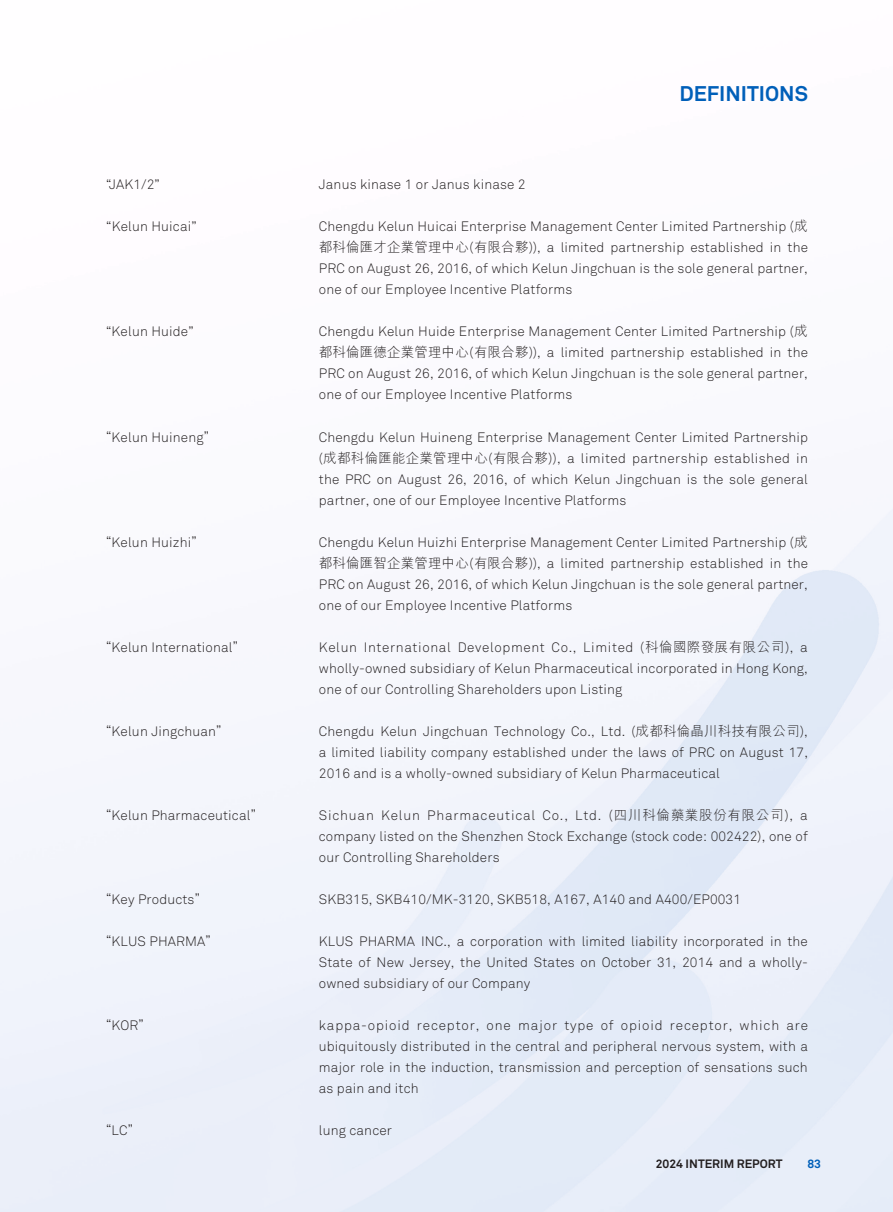
<style>
.page{position:relative;width:893px;height:1212px;background:#fff}
.page>*{position:absolute;margin:0;border:0;box-sizing:border-box;transform-origin:0 0}
.t1{font:700 21px "Akkurat Pro";color:#005fb9}
.t2{font:13.5px/21px "Akkurat Light Pro";letter-spacing:.01em;color:#231f20;text-align:justify}
.t3{font:700 12px "Akkurat Pro";color:#231f20}
.t4{font:700 12px "Akkurat Pro";color:#005fb9}
.s1{font-family:"M Hei HK";font-weight:300}
</style>
<div class="page">
<h1 class="t1" style="left:679px;top:81px;width:130px">DEFINITIONS</h1>
<p class="t2" style="left:106px;top:174px;width:55px">“JAK1/2”</p>
<p class="t2" style="left:319px;top:174px;width:208px">Janus kinase 1 or Janus kinase 2</p>
<p class="t2" style="left:106px;top:216px;width:92px">“Kelun Huicai”</p>
<p class="t2" style="left:319px;top:216px;width:491px">Chengdu Kelun Huicai Enterprise Management Center Limited Partnership (<span class="s1">成都科倫匯才企業管理中心</span>(<span class="s1">有限合夥</span>)), a limited partnership established in the PRC on August 26, 2016, of which Kelun Jingchuan is the sole general partner, one of our Employee Incentive Platforms</p>
<p class="t2" style="left:106px;top:321px;width:89px">“Kelun Huide”</p>
<p class="t2" style="left:319px;top:321px;width:491px">Chengdu Kelun Huide Enterprise Management Center Limited Partnership (<span class="s1">成都科倫匯德企業管理中心</span>(<span class="s1">有限合夥</span>)), a limited partnership established in the PRC on August 26, 2016, of which Kelun Jingchuan is the sole general partner, one of our Employee Incentive Platforms</p>
<p class="t2" style="left:106px;top:426px;width:104px">“Kelun Huineng”</p>
<p class="t2" style="left:319px;top:426px;width:491px">Chengdu Kelun Huineng Enterprise Management Center Limited Partnership (<span class="s1">成都科倫匯能企業管理中心</span>(<span class="s1">有限合夥</span>)), a limited partnership established in the PRC on August 26, 2016, of which Kelun Jingchuan is the sole general partner, one of our Employee Incentive Platforms</p>
<p class="t2" style="left:106px;top:532px;width:92px">“Kelun Huizhi”</p>
<p class="t2" style="left:319px;top:532px;width:491px">Chengdu Kelun Huizhi Enterprise Management Center Limited Partnership (<span class="s1">成都科倫匯智企業管理中心</span>(<span class="s1">有限合夥</span>)), a limited partnership established in the PRC on August 26, 2016, of which Kelun Jingchuan is the sole general partner, one of our Employee Incentive Platforms</p>
<p class="t2" style="left:106px;top:637px;width:133px">“Kelun International”</p>
<p class="t2" style="left:319px;top:637px;width:491px">Kelun International Development Co., Limited (<span class="s1">科倫國際發展有限公司</span>), a wholly-owned subsidiary of Kelun Pharmaceutical incorporated in Hong Kong, one of our Controlling Shareholders upon Listing</p>
<p class="t2" style="left:106px;top:721px;width:117px">“Kelun Jingchuan”</p>
<p class="t2" style="left:319px;top:721px;width:491px">Chengdu Kelun Jingchuan Technology Co., Ltd. (<span class="s1">成都科倫晶川科技有限公司</span>), a limited liability company established under the laws of PRC on August 17, 2016 and is a wholly-owned subsidiary of Kelun Pharmaceutical</p>
<p class="t2" style="left:106px;top:805px;width:151px">“Kelun Pharmaceutical”</p>
<p class="t2" style="left:319px;top:805px;width:491px">Sichuan Kelun Pharmaceutical Co., Ltd. (<span class="s1">四川科倫藥業股份有限公司</span>), a company listed on the Shenzhen Stock Exchange (stock code: 002422), one of our Controlling Shareholders</p>
<p class="t2" style="left:106px;top:889px;width:95px">“Key Products”</p>
<p class="t2" style="left:319px;top:889px;width:424px">SKB315, SKB410/MK-3120, SKB518, A167, A140 and A400/EP0031</p>
<p class="t2" style="left:106px;top:931px;width:106px">“KLUS PHARMA”</p>
<p class="t2" style="left:319px;top:931px;width:491px">KLUS PHARMA INC., a corporation with limited liability incorporated in the State of New Jersey, the United States on October 31, 2014 and a wholly&shy;owned subsidiary of our Company</p>
<p class="t2" style="left:106px;top:1015px;width:39px">“KOR”</p>
<p class="t2" style="left:319px;top:1015px;width:491px">kappa-opioid receptor, one major type of opioid receptor, which are ubiquitously distributed in the central and peripheral nervous system, with a major role in the induction, transmission and perception of sensations such as pain and itch</p>
<p class="t2" style="left:106px;top:1119px;width:28px">“LC”</p>
<p class="t2" style="left:319px;top:1120px;width:75px">lung cancer</p>
<p class="t3" style="left:656px;top:1156px;width:128px">2024 INTERIM REPORT</p>
<p class="t4" style="left:807px;top:1156px;width:15px">83</p>
</div>
